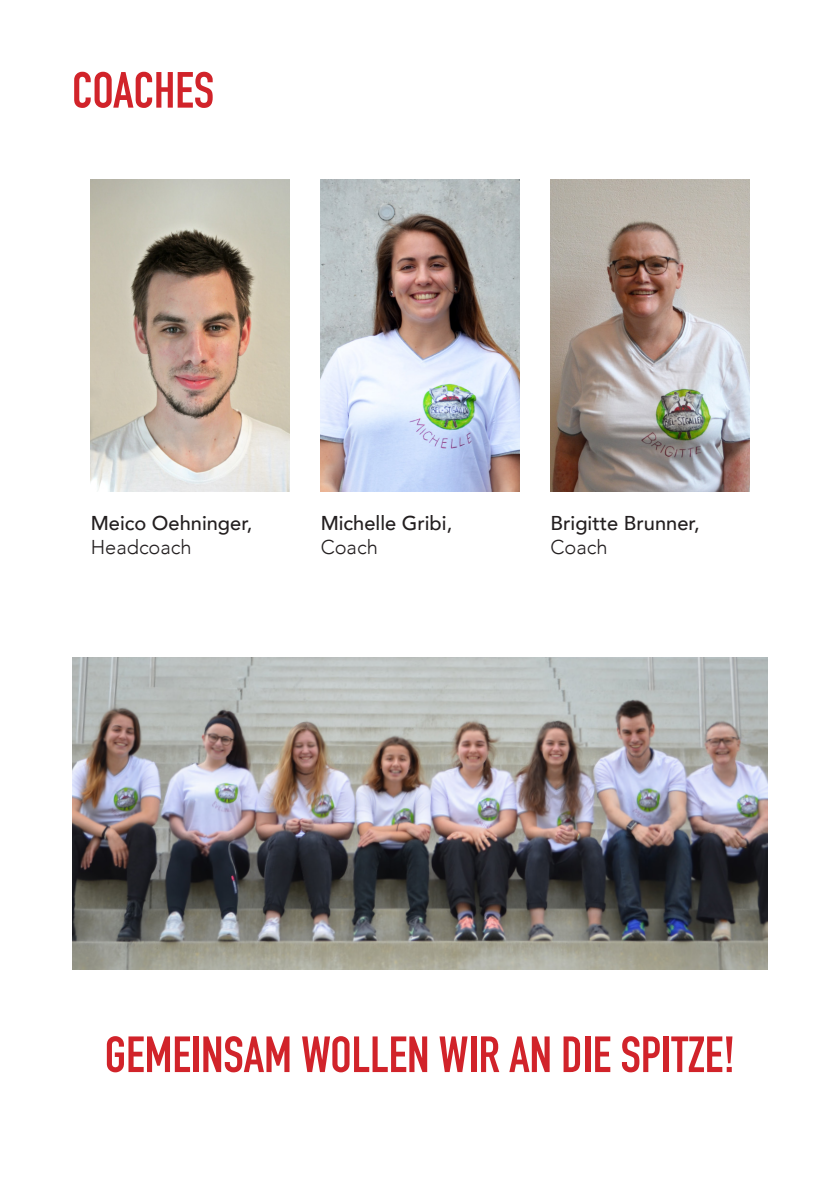
<style>
.page{position:relative;width:840px;height:1191px;background:#fff}
.page>*{position:absolute;margin:0;border:0;box-sizing:border-box;transform-origin:0 0}
.t1{font:700 50px "DIN Condensed";color:#d1232a}
.t2{font:500 20px/24px "Avenir";color:#231f20}
.t3{font:300 20px "Avenir";color:#231f20}
.s1{font-weight:300}
</style>
<div class="page">
<img style="left:91px;top:180px;width:198px;height:312px">
<img style="left:550px;top:180px;width:198px;height:312px">
<img style="left:320px;top:180px;width:199px;height:312px">
<img style="left:72px;top:658px;width:695px;height:312px">
<p class="t1" style="left:72px;top:61px;width:143px">COACHES</p>
<p class="t2" style="left:91px;top:510px;width:163px">Meico Oehninger,<br><span class="s1">Headcoach</span></p>
<p class="t2" style="left:320px;top:510px;width:133px">Michelle Gribi,</p>
<p class="t3" style="left:320px;top:536px;width:59px">Coach</p>
<p class="t2" style="left:550px;top:510px;width:150px">Brigitte Brunner,<br><span class="s1">Coach</span></p>
<p class="t1" style="left:105px;top:1025px;width:631px">GEMEINSAM WOLLEN WIR AN DIE SPITZE!</p>
</div>
